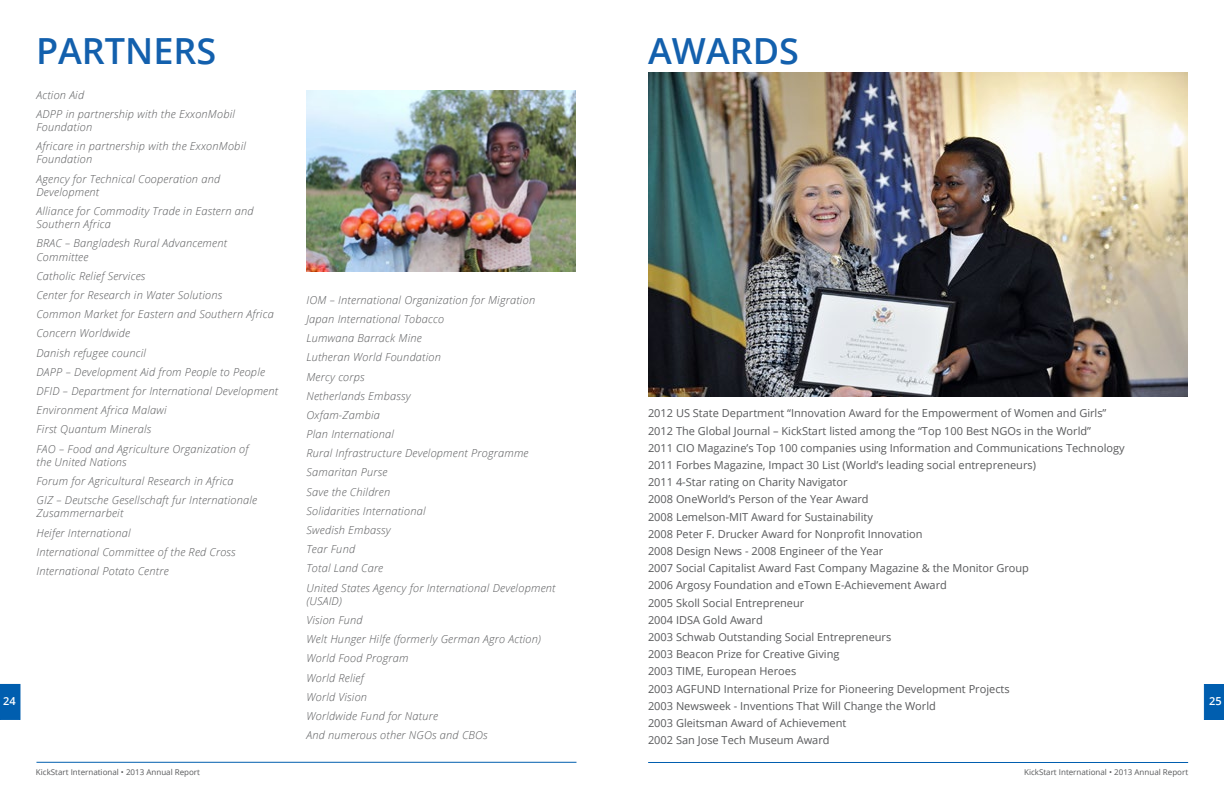
<style>
.page{position:relative;width:1224px;height:792px;background:#fff}
.page>*{position:absolute;margin:0;border:0;box-sizing:border-box;transform-origin:0 0}
.t1{font:600 36px "Open Sans";color:#1360ad}
.t2{font:italic 300 11px/19.2px "Open Sans";letter-spacing:.02em;color:#58595b}
.t3{font:11px/17.2px "Open Sans";color:#58595b}
.t4{font:600 11px "Open Sans";color:#fff}
.t5{font:8px "Open Sans";color:#58595b}
</style>
<div class="page">
<div style="left:0;top:684px;width:20px;height:35px;background:#005eaf"></div>
<div style="left:1204px;top:684px;width:20px;height:36px;background:#005eaf"></div>
<hr style="left:36px;top:762px;width:540px;height:1px;background:#005eaf">
<hr style="left:648px;top:762px;width:540px;height:1px;background:#005eaf">
<img style="left:306px;top:91px;width:270px;height:180px">
<img style="left:648px;top:72px;width:540px;height:325px">
<h1 class="t1" style="left:36px;top:26px;width:182px">PARTNERS</h1>
<p class="t2" style="left:36px;top:85px;width:200px">Action Aid<br>ADPP in partnership with the ExxonMobil</p>
<p class="t2" style="left:36px;top:117px;width:211px">Foundation<br>Africare in partnership with the ExxonMobil</p>
<p class="t2" style="left:36px;top:149px;width:185px">Foundation<br>Agency for Technical Cooperation and</p>
<p class="t2" style="left:36px;top:182px;width:219px">Development<br>Alliance for Commodity Trade in Eastern and</p>
<p class="t2" style="left:36px;top:214px;width:192px">Southern Africa<br>BRAC – Bangladesh Rural Advancement</p>
<p class="t2" style="left:36px;top:247px;width:243px">Committee<br>Catholic Relief Services<br>Center for Research in Water Solutions<br>Common Market for Eastern and Southern Africa<br>Concern Worldwide<br>Danish refugee council<br>DAPP – Development Aid from People to People<br>DFID – Department for International Development<br>Environment Africa Malawi<br>First Quantum Minerals<br>FAO – Food and Agriculture Organization of</p>
<p class="t2" style="left:36px;top:452px;width:222px">the United Nations<br>Forum for Agricultural Research in Africa<br>GIZ – Deutsche Gesellschaft fur Internationale</p>
<p class="t2" style="left:36px;top:503px;width:201px">Zusammernarbeit<br>Heifer International<br>International Committee of the Red Cross<br>International Potato Centre</p>
<h1 class="t1" style="left:648px;top:26px;width:152px">AWARDS</h1>
<p class="t2" style="left:306px;top:290px;width:251px">IOM – International Organization for Migration<br>Japan International Tobacco<br>Lumwana Barrack Mine<br>Lutheran World Foundation<br>Mercy corps<br>Netherlands Embassy<br>Oxfam-Zambia<br>Plan International<br>Rural Infrastructure Development Programme<br>Samaritan Purse<br>Save the Children<br>Solidarities International<br>Swedish Embassy<br>Tear Fund<br>Total Land Care<br>United States Agency for International Development</p>
<p class="t2" style="left:306px;top:591px;width:236px">(USAID)<br>Vision Fund<br>Welt Hunger Hilfe (formerly German Agro Action)<br>World Food Program<br>World Relief<br>World Vision<br>Worldwide Fund for Nature<br>And numerous other NGOs and CBOs</p>
<p class="t3" style="left:648px;top:405px;width:478px">2012 US State Department “Innovation Award for the Empowerment of Women and Girls” 2012 The Global Journal – KickStart listed among the “Top 100 Best NGOs in the World”<br>2011 CIO Magazine’s Top 100 companies using Information and Communications Technology 2011 Forbes Magazine, Impact 30 List (World’s leading social entrepreneurs)<br>2011 4-Star rating on Charity Navigator<br>2008 OneWorld’s Person of the Year Award<br>2008 Lemelson-MIT Award for Sustainability<br>2008 Peter F. Drucker Award for Nonprofit Innovation<br>2008 Design News - 2008 Engineer of the Year<br>2007 Social Capitalist Award Fast Company Magazine &amp; the Monitor Group<br>2006 Argosy Foundation and eTown E-Achievement Award<br>2005 Skoll Social Entrepreneur<br>2004 IDSA Gold Award<br>2003 Schwab Outstanding Social Entrepreneurs<br>2003 Beacon Prize for Creative Giving<br>2003 TIME, European Heroes<br>2003 AGFUND International Prize for Pioneering Development Projects<br>2003 Newsweek - Inventions That Will Change the World<br>2003 Gleitsman Award of Achievement<br>2002 San Jose Tech Museum Award</p>
<p class="t4" style="left:3px;top:693px;width:14px">24</p>
<p class="t4" style="left:1209px;top:693px;width:14px">25</p>
<p class="t5" style="left:36px;top:767px;width:166px">KickStart International • 2013 Annual Report</p>
<p class="t5" style="left:1024px;top:767px;width:166px">KickStart International • 2013 Annual Report</p>
</div>
